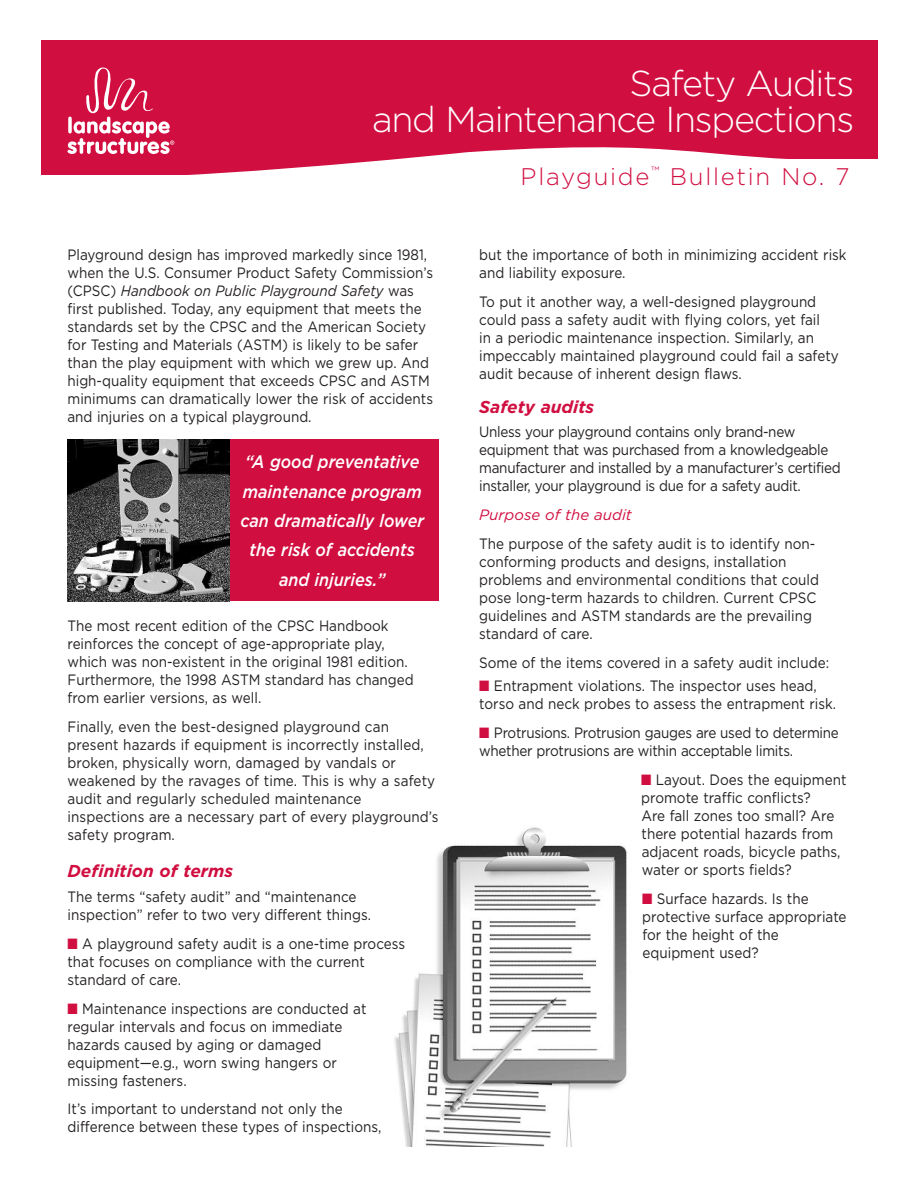
<style>
.page{position:relative;width:918px;height:1188px;background:#fff}
.page>*{position:absolute;margin:0;border:0;box-sizing:border-box;transform-origin:0 0}
.t1{font:300 36px/36px "Gotham";letter-spacing:-.035em;color:#fff;text-align:right}
.t2{font:300 24px "Gotham";letter-spacing:.07em;color:#d10e40}
.t3{font:italic 500 18px/29.4px "Gotham";color:#fff;text-align:center;scale:.9 1}
.t4{font:italic 700 17.25px "Gotham";color:#d10e40}
.t5{font:15px/18px "Gotham";color:#231f20;scale:.9 1}
.t6{font:15px/18px "Gotham";letter-spacing:-.02em;color:#231f20;scale:.9 1}
.t7{font:italic 15px "Gotham";color:#d10e40}
.s1{font-style:italic}
.s2{color:#d10e40}
</style>
<div class="page">
<img style="left:394px;top:827px;width:233px;height:320px">
<div style="left:41px;top:40px;width:837px;height:136px;background:#d10e40"></div>
<svg style="left:41px;top:68px;width:836px;height:108px"></svg>
<div style="left:775px;top:160px;width:102px;height:35px;background:#fff"></div>
<div style="left:230px;top:439px;width:209px;height:162px;background:#d10e40"></div>
<img style="left:68px;top:439px;width:162px;height:162px">
<h1 class="t1" style="left:372px;top:66px;width:484px">Safety Audits<br>and Maintenance Inspections</h1>
<h2 class="t2" style="left:521px;top:162px;width:330px">Playguide<sup>™</sup> Bulletin No. 7</h2>
<p class="t5" style="left:68px;top:246px;width:408px">Playground design has improved markedly since 1981, when the U.S. Consumer Product Safety Commission’s (CPSC) <span class="s1">Handbook on Public Playground Safety</span> was first published. Today, any equipment that meets the standards set by the CPSC and the American Society for Testing and Materials (ASTM) is likely to be safer than the play equipment with which we grew up. And high-quality equipment that exceeds CPSC and ASTM minimums can dramatically lower the risk of accidents and injuries on a typical playground.</p>
<p class="t3" style="left:240px;top:447px;width:206px">“A good preventative maintenance program can dramatically lower the risk of accidents and injuries.”</p>
<p class="t5" style="left:67px;top:617px;width:386px">The most recent edition of the CPSC Handbook reinforces the concept of age-appropriate play, which was non-existent in the original 1981 edition.<br>Furthermore, the 1998 ASTM standard has changed from earlier versions, as well.</p>
<p class="t5" style="left:67px;top:717px;width:414px">Finally, even the best-designed playground can present hazards if equipment is incorrectly installed, broken, physically worn, damaged by vandals or weakened by the ravages of time. This is why a safety audit and regularly scheduled maintenance inspections are a necessary part of every playground’s safety program.</p>
<p class="t4" style="left:68px;top:861px;width:167px">Definition of terms</p>
<p class="t5" style="left:68px;top:888px;width:339px">The terms “safety audit” and “maintenance inspection” refer to two very different things.</p>
<p class="t5" style="left:68px;top:935px;width:377px"><span class="s2">■</span> A playground safety audit is a one-time process that focuses on compliance with the current standard of care.</p>
<p class="t5" style="left:68px;top:999px;width:334px"><span class="s2">■</span> Maintenance inspections are conducted at regular intervals and focus on immediate hazards caused by aging or damaged equipment—e.g., worn swing hangers or missing fasteners.</p>
<p class="t5" style="left:68px;top:1100px;width:350px">It’s important to understand not only the difference between these types of inspections,</p>
<p class="t5" style="left:479px;top:246px;width:410px">but the importance of both in minimizing accident risk and liability exposure.</p>
<p class="t5" style="left:479px;top:293px;width:401px">To put it another way, a well-designed playground could pass a safety audit with flying colors, yet fail<br>in a periodic maintenance inspection. Similarly, an impeccably maintained playground could fail a safety audit because of inherent design flaws.</p>
<p class="t4" style="left:479px;top:397px;width:117px">Safety audits</p>
<p class="t6" style="left:479px;top:423px;width:403px">Unless your playground contains only brand-new equipment that was purchased from a knowledgeable manufacturer and installed by a manufacturer’s certified installer, your playground is due for a safety audit.</p>
<p class="t7" style="left:479px;top:506px;width:154px">Purpose of the audit</p>
<p class="t5" style="left:479px;top:535px;width:379px">The purpose of the safety audit is to identify non&shy;conforming products and designs, installation problems and environmental conditions that could pose long-term hazards to children. Current CPSC guidelines and ASTM standards are the prevailing standard of care.</p>
<p class="t5" style="left:479px;top:654px;width:390px">Some of the items covered in a safety audit include:</p>
<p class="t5" style="left:479px;top:677px;width:398px"><span class="s2">■</span> Entrapment violations. The inspector uses head, torso and neck probes to assess the entrapment risk.</p>
<p class="t6" style="left:479px;top:724px;width:401px"><span class="s2">■</span> Protrusions. Protrusion gauges are used to determine whether protrusions are within acceptable limits.</p>
<p class="t5" style="left:641px;top:771px;width:230px"><span class="s2">■</span> Layout. Does the equipment promote traffic conflicts?<br>Are fall zones too small? Are there potential hazards from adjacent roads, bicycle paths, water or sports fields?</p>
<p class="t5" style="left:642px;top:889px;width:229px"><span class="s2">■</span> Surface hazards. Is the protective surface appropriate for the height of the equipment used?</p>
</div>
